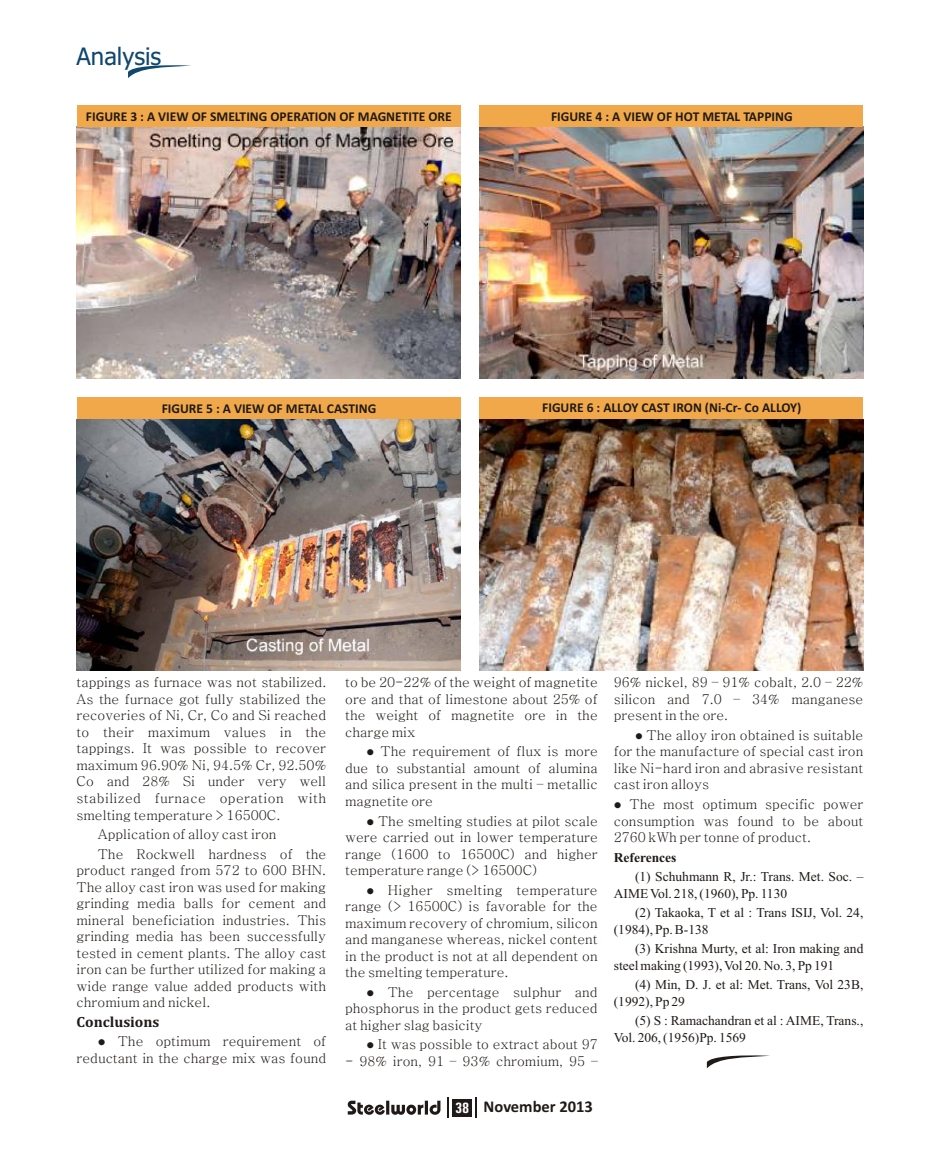
<style>
.page{position:relative;width:940px;height:1174px;background:#fff}
.page>*{position:absolute;margin:0;border:0;box-sizing:border-box;transform-origin:0 0}
.t1{font:24px "Tahoma";color:#0f476e}
.t2{font:700 16.5px "Calibri";color:#1f1a17}
.t3{font:700 15px "Cambria";color:#1f1a17}
.t4{font:13.5px/16.5px "Batang";color:#1f1a17;text-align:justify}
.t5{font:13.5px/16.5px "Times New Roman";color:#1f1a17}
.t6{font:700 13.5px "Calibri";color:#1f1a17}
.t7{font:700 13.5px "Times New Roman";color:#1f1a17}
.t8{font:10.5px "Wingdings";color:#1f1a17}
.s1{font-family:"Univers Condensed";font-size:15px;color:#fff}
</style>
<div class="page">
<svg style="left:128px;top:65px;width:63px;height:13px"></svg>
<svg style="left:348px;top:1100px;width:92px;height:14px"></svg>
<hr style="left:447px;top:1097px;width:2px;height:21px;background:#1f1a17">
<div style="left:452px;top:1099px;width:20px;height:17px;background:#1f1a17"></div>
<svg style="left:475px;top:1097px;width:1px;height:21px"></svg>
<svg style="left:707px;top:1055px;width:63px;height:13px"></svg>
<img style="left:77px;top:127px;width:383px;height:252px">
<div style="left:77px;top:106px;width:383px;height:21px;background:#f0a84a"></div>
<img style="left:479px;top:127px;width:384px;height:252px">
<img style="left:479px;top:419px;width:384px;height:252px">
<img style="left:77px;top:419px;width:383px;height:252px">
<div style="left:479px;top:106px;width:384px;height:21px;background:#f0a84a"></div>
<div style="left:77px;top:398px;width:383px;height:21px;background:#f0a84a"></div>
<div style="left:479px;top:398px;width:384px;height:21px;background:#f0a84a"></div>
<h1 class="t1" style="left:77px;top:47px;width:86px">Analysis</h1>
<p class="t6" style="left:86px;top:110px;width:367px">FIGURE 3 : A VIEW OF SMELTING OPERATION OF MAGNETITE ORE</p>
<p class="t6" style="left:551px;top:110px;width:243px">FIGURE 4 : A VIEW OF HOT METAL TAPPING</p>
<p class="t6" style="left:162px;top:402px;width:216px">FIGURE 5 : A VIEW OF METAL CASTING</p>
<p class="t6" style="left:542px;top:402px;width:261px">FIGURE 6 : ALLOY CAST IRON (Ni-Cr- Co ALLOY)</p>
<p class="t4" style="left:77px;top:674px;width:251px">tappings as furnace was not stabilized.<br>As the furnace got fully stabilized the recoveries of Ni, Cr, Co and Si reached to their maximum values in the tappings. It was possible to recover maximum 96.90% Ni, 94.5% Cr, 92.50% Co and 28% Si under very well stabilized furnace operation with smelting temperature &gt; 16500C.</p>
<p class="t4" style="left:98px;top:824px;width:230px;line-height:19.5px">Application of alloy cast iron<br>The Rockwell hardness of the</p>
<p class="t4" style="left:77px;top:862px;width:251px">product ranged from 572 to 600 BHN.<br>The alloy cast iron was used for making grinding media balls for cement and mineral beneficiation industries. This grinding media has been successfully tested in cement plants. The alloy cast iron can be further utilized for making a wide range value added products with chromium and nickel.</p>
<p class="t3" style="left:77px;top:1015px;width:84px">Conclusions</p>
<p class="t4" style="left:77px;top:1033px;width:251px;text-align:right">●The optimum requirement of reductant in the charge mix was found</p>
<p class="t4" style="left:345px;top:674px;width:254px">to be 20-22% of the weight of magnetite ore and that of limestone about 25% of the weight of magnetite ore in the charge mix</p>
<p class="t8" style="left:366px;top:748px;width:49px">●</p>
<p class="t4" style="left:345px;top:743px;width:254px;text-indent:35px">The requirement of flux is more due to substantial amount of alumina and silica present in the multi – metallic magnetite ore</p>
<p class="t8" style="left:366px;top:817px;width:49px">●</p>
<p class="t4" style="left:345px;top:812px;width:254px;text-indent:33px">The smelting studies at pilot scale were carried out in lower temperature range (1600 to 16500C) and higher temperature range (&gt; 16500C)</p>
<p class="t8" style="left:366px;top:886px;width:49px">●</p>
<p class="t4" style="left:345px;top:881px;width:254px;text-indent:43px">Higher smelting temperature range (&gt; 16500C) is favorable for the maximum recovery of chromium, silicon and manganese whereas, nickel content in the product is not at all dependent on the smelting temperature.</p>
<p class="t8" style="left:366px;top:988px;width:49px">●</p>
<p class="t4" style="left:345px;top:983px;width:254px;text-indent:43px">The percentage sulphur and phosphorus in the product gets reduced at higher slag basicity</p>
<p class="t8" style="left:366px;top:1041px;width:49px">●</p>
<p class="t4" style="left:378px;top:1036px;width:221px">It was possible to extract about 97</p>
<p class="t4" style="left:345px;top:1052px;width:254px">- 98% iron, 91 – 93% chromium, 95 –</p>
<p class="t2" style="left:455px;top:1099px;width:139px"><span class="s1">38</span> November 2013</p>
<p class="t4" style="left:614px;top:674px;width:251px">96% nickel, 89 – 91% cobalt, 2.0 – 22% silicon and 7.0 – 34% manganese present in the ore.</p>
<p class="t8" style="left:635px;top:732px;width:49px">●</p>
<p class="t4" style="left:614px;top:727px;width:251px;text-indent:33px">The alloy iron obtained is suitable for the manufacture of special cast iron like Ni-hard iron and abrasive resistant cast iron alloys</p>
<p class="t8" style="left:614px;top:801px;width:49px">●</p>
<p class="t4" style="left:614px;top:796px;width:251px;text-indent:16px">The most optimum specific power consumption was found to be about 2760 kWh per tonne of product.</p>
<p class="t7" style="left:614px;top:852px;width:64px">References</p>
<p class="t5" style="left:614px;top:869px;width:251px;text-indent:21px">(1) Schuhmann R, Jr.: Trans. Met. Soc. –<br>AIME Vol. 218, (1960), Pp. 1130</p>
<p class="t5" style="left:614px;top:905px;width:251px;text-indent:21px">(2) Takaoka, T et al : Trans ISIJ, Vol. 24, (1984), Pp. B-138</p>
<p class="t5" style="left:614px;top:941px;width:251px;text-indent:21px">(3) Krishna Murty, et al: Iron making and steel making (1993), Vol 20. No. 3, Pp 191</p>
<p class="t5" style="left:614px;top:977px;width:251px;text-indent:21px">(4) Min, D. J. et al: Met. Trans, Vol 23B, (1992), Pp 29</p>
<p class="t5" style="left:614px;top:1013px;width:251px;text-indent:21px">(5) S : Ramachandran et al : AIME, Trans.,<br>Vol. 206, (1956)Pp. 1569</p>
</div>
